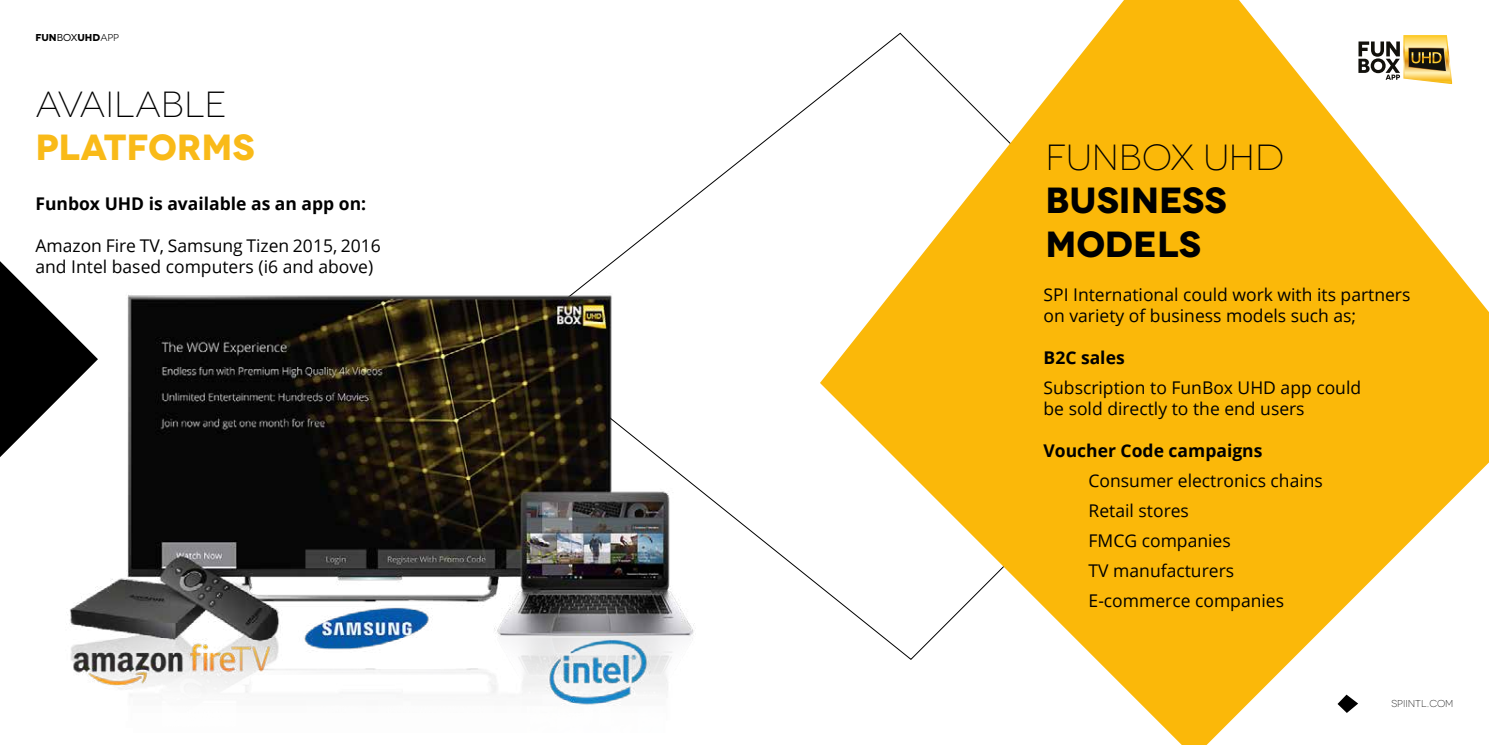
<style>
.page{position:relative;width:1489px;height:745px;background:#fff}
.page>*{position:absolute;margin:0;border:0;box-sizing:border-box;transform-origin:0 0}
.t1{font:300 36.25px "Novecentowide";color:#000}
.t2{font:700 36.25px/43.5px "Novecentowide";color:#000}
.t3{font:700 36.25px "Novecentowide";letter-spacing:-.005em;color:#f9ba18}
.t4{font:17.5px/30px "Open Sans";color:#000}
.t5{font:700 17.5px "Open Sans";color:#000}
.t6{font:700 10px "Novecentowide";letter-spacing:-.01em;color:#000}
.t7{font:300 10px "Novecentowide";color:#000}
.s1{font-weight:400}
</style>
<div class="page">
<svg style="left:0;top:261px;width:6px;height:196px"></svg>
<svg style="left:820px;top:0;width:668px;height:744px;fill:#fbb809"></svg>
<img style="left:6px;top:179px;width:736px;height:526px">
<p class="t6" style="left:35px;top:31px;width:85px">FUN<span class="s1">box</span>UHD<span class="s1">app</span></p>
<h1 class="t1" style="left:35px;top:83px;width:193px">AVAILABLE</h1>
<h1 class="t3" style="left:35px;top:125px;width:221px">PLATFORMS</h1>
<h1 class="t1" style="left:1045px;top:136px;width:240px">FUNBOX UHD</h1>
<h1 class="t2" style="left:1045px;top:179px;width:183px">BUSINESS<br>MODELS</h1>
<p class="t5" style="left:35px;top:191px;width:332px">Funbox UHD is available as an app on:</p>
<p class="t4" style="left:35px;top:234px;width:347px;line-height:21px">Amazon Fire TV, Samsung Tizen 2015, 2016 and Intel based computers (i6 and above)</p>
<p class="t4" style="left:1043px;top:283px;width:368px;line-height:21px">SPI International could work with its partners on variety of business models such as;</p>
<p class="t5" style="left:1043px;top:345px;width:83px">B2C sales</p>
<p class="t4" style="left:1043px;top:376px;width:319px;line-height:21px">Subscription to FunBox UHD app could be sold directly to the end users</p>
<p class="t5" style="left:1043px;top:438px;width:220px">Voucher Code campaigns</p>
<p class="t4" style="left:1088px;top:465px;width:236px">Consumer electronics chains<br>Retail stores<br>FMCG companies<br>TV manufacturers<br>E-commerce companies</p>
<p class="t7" style="left:1391px;top:697px;width:64px">SPIINTL . COM</p>
</div>
